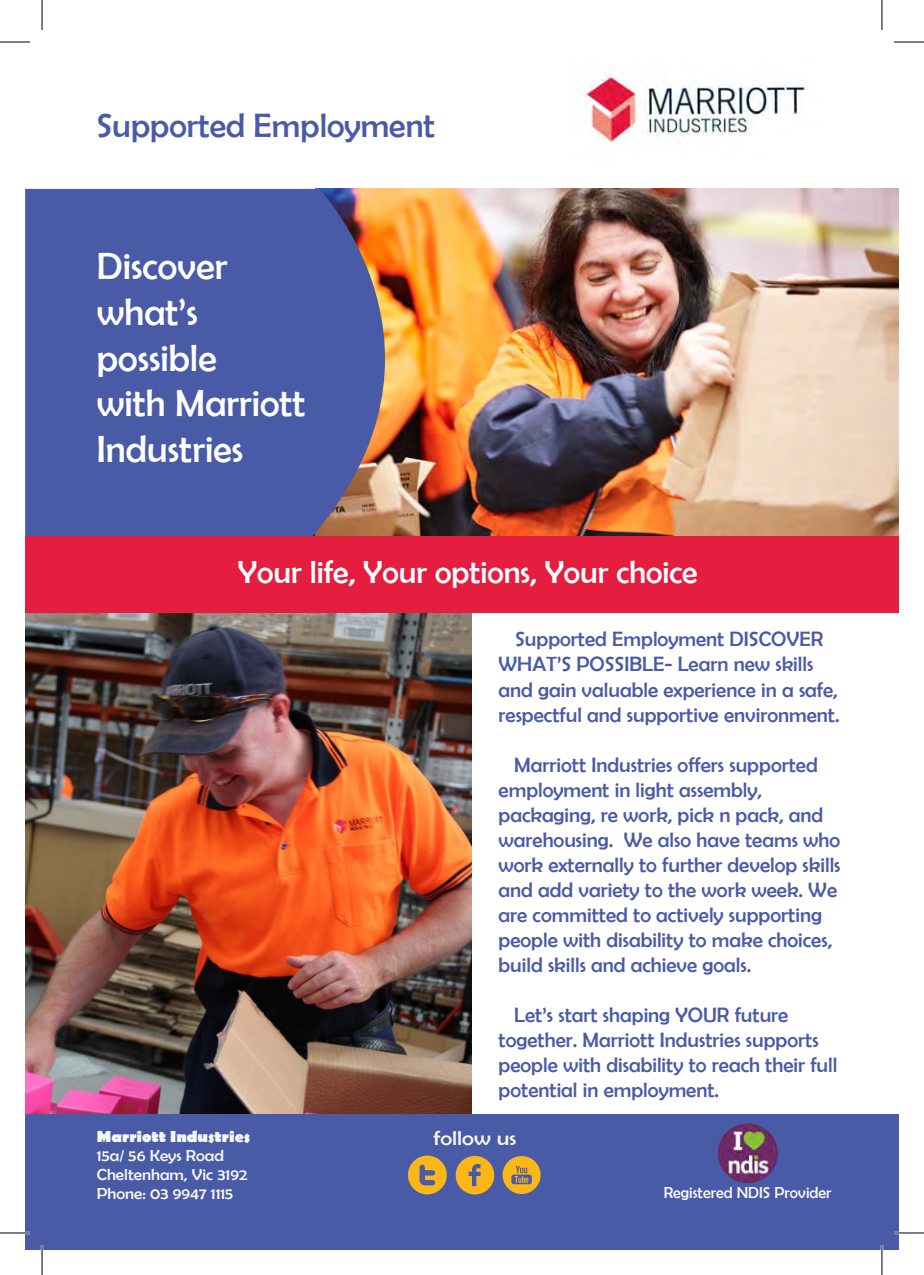
<style>
.page{position:relative;width:924px;height:1275px;background:#fff}
.page>*{position:absolute;margin:0;border:0;box-sizing:border-box;transform-origin:0 0}
.t1{font:38px/45.6px "Berlin Sans FB";color:#fdfdfd}
.t2{font:34px "Berlin Sans FB";color:#495aa7}
.t3{font:32px "Berlin Sans FB";color:#fff}
.t4{font:20.8px/25px "Berlin Sans FB";color:#495aa7}
.t5{font:20px "Berlin Sans FB";color:#f6f8f8;scale:1.15 1}
.t6{font:16px/19.2px "Berlin Sans FB";color:#f6f8f8;scale:1.07 1}
.t7{font:16px "Berlin Sans FB";color:#f6f8f8}
.t8{font:15.8px "Berlin Sans FB";color:#f6f8f8;scale:1.07 1}
.s1{font-weight:700}
</style>
<div class="page">
<img style="left:584px;top:74px;width:223px;height:71px">
<img style="left:315px;top:188px;width:583px;height:349px">
<svg style="left:25px;top:189px;width:446px;height:348px;background:#6b658e"></svg>
<img style="left:25px;top:613px;width:446px;height:501px">
<div style="left:25px;top:537px;width:873px;height:76px;background:#e51d3f"></div>
<div style="left:25px;top:1114px;width:873px;height:136px;background:#495aa7"></div>
<svg style="left:455px;top:1155px;width:39px;height:40px"></svg>
<svg style="left:408px;top:1155px;width:38px;height:40px"></svg>
<svg style="left:502px;top:1156px;width:38px;height:38px"></svg>
<img style="left:717px;top:1123px;width:60px;height:60px;border-radius:30px">
<hr style="left:0;top:1231px;width:30px;height:3px;background:#fff">
<hr style="left:893px;top:1231px;width:30px;height:3px;background:#fff">
<hr style="left:41px;top:1245px;width:2px;height:30px;background:#fff">
<hr style="left:880px;top:1245px;width:2px;height:30px;background:#fff">
<hr style="left:0;top:42px;width:30px;height:1px;background:#000">
<hr style="left:893px;top:42px;width:30px;height:1px;background:#000">
<hr style="left:0;top:1232px;width:30px;height:1px;background:#000">
<hr style="left:893px;top:1232px;width:30px;height:1px;background:#000">
<hr style="left:42px;top:0;width:1px;height:30px;background:#000">
<hr style="left:42px;top:1245px;width:1px;height:30px;background:#000">
<hr style="left:881px;top:0;width:1px;height:30px;background:#000">
<hr style="left:881px;top:1245px;width:1px;height:30px;background:#000">
<p class="t2" style="left:96px;top:106px;width:340px">Supported Employment</p>
<p class="t1" style="left:97px;top:243px;width:210px">Discover what’s possible<br>with Marriott<br>Industries</p>
<p class="t3" style="left:238px;top:554px;width:460px">Your life, Your options, Your choice</p>
<p class="t4" style="left:498px;top:627px;width:342px;text-indent:17px">Supported Employment DISCOVER WHAT’S POSSIBLE- Learn new skills and gain valuable experience in a safe, respectful and supportive environment.</p>
<p class="t4" style="left:498px;top:752px;width:343px;text-indent:16px">Marriott Industries offers supported employment in light assembly, packaging, re work, pick n pack, and warehousing. We also have teams who work externally to further develop skills and add variety to the work week. We are committed to actively supporting people with disability to make choices, build skills and achieve goals.</p>
<p class="t4" style="left:498px;top:1002px;width:340px;text-indent:16px">Let’s start shaping YOUR future together. Marriott Industries supports people with disability to reach their full potential in employment.</p>
<p class="t6" style="left:97px;top:1126px;width:145px"><span class="s1">Marriott Industries<br></span>15a/ 56 Keys Road<br>Cheltenham, Vic 3192<br>Phone: 03 9947 1115</p>
<p class="t5" style="left:433px;top:1127px;width:73px">follow us</p>
<p class="t8" style="left:665px;top:1181px;width:127px">McKinnon Vic 3204</p>
<p class="t7" style="left:663px;top:1183px;width:169px">Registered NDIS Provider</p>
</div>
